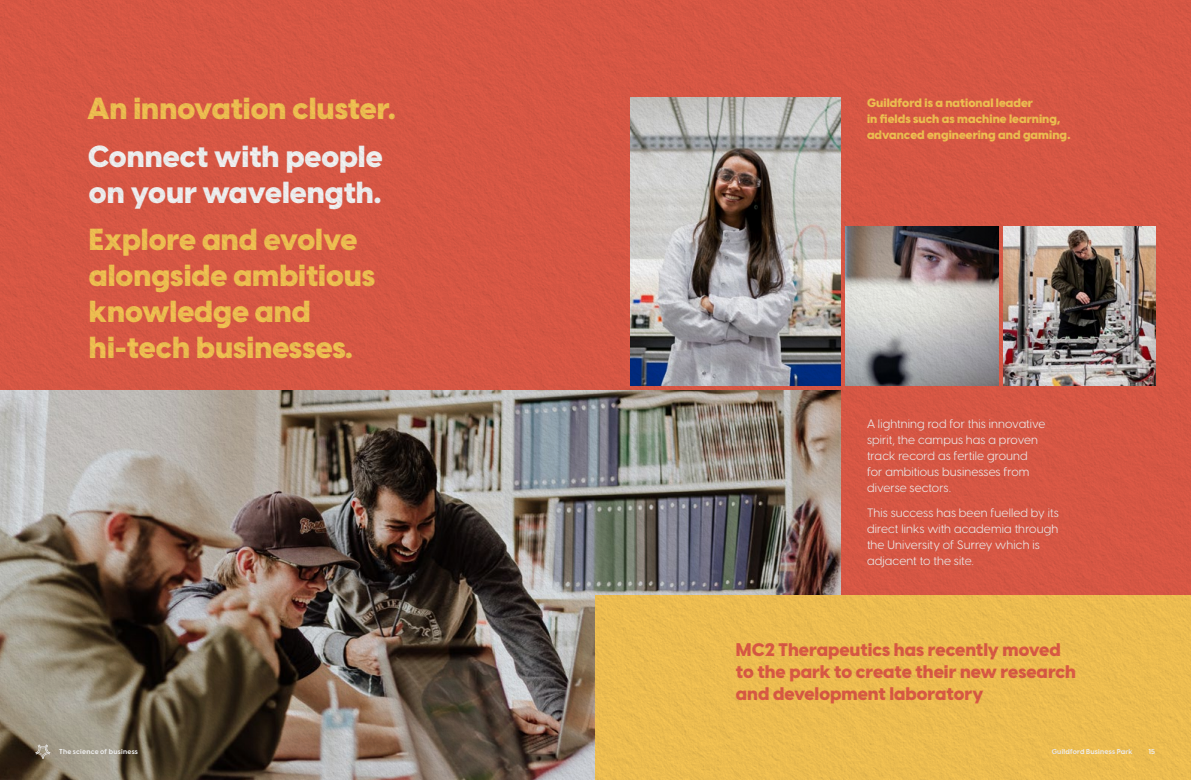
<style>
.page{position:relative;width:1191px;height:780px;background:#fff}
.page>*{position:absolute;margin:0;border:0;box-sizing:border-box;transform-origin:0 0}
.t1{font:800 30px/36px "Visby CF";color:#ffcc57}
.t2{font:800 30px/36px "Visby CF";color:#fff}
.t3{font:800 18px/22px "Visby CF";color:#e75f49}
.t4{font:12px/16px "Visby CF";letter-spacing:.01em;color:#fff}
.t5{font:800 12px/15.6px "Visby CF";letter-spacing:.005em;color:#ffcc57}
.t6{font:700 7px "Visby CF";letter-spacing:.03em;color:#fff}
</style>
<div class="page">
<img style="left:0;top:0;width:1191px;height:780px">
<h1 class="t1" style="left:87px;top:91px;width:310px">An innovation cluster.</h1>
<h1 class="t2" style="left:88px;top:138px;width:296px">Connect with people on your wavelength.</h1>
<h1 class="t1" style="left:89px;top:222px;width:288px">Explore and evolve alongside ambitious knowledge and hi-tech businesses.</h1>
<p class="t6" style="left:59px;top:747px;width:80px">The science of business</p>
<p class="t5" style="left:867px;top:96px;width:205px">Guildford is a national leader<br>in fields such as machine learning, advanced engineering and gaming.</p>
<p class="t4" style="left:867px;top:415px;width:180px">A lightning rod for this innovative spirit, the campus has a proven track record as fertile ground for ambitious businesses from diverse sectors.</p>
<p class="t4" style="left:867px;top:504px;width:193px">This success has been fuelled by its direct links with academia through the University of Surrey which is adjacent to the site.</p>
<h2 class="t3" style="left:736px;top:639px;width:342px">MC2 Therapeutics has recently moved to the park to create their new research and development laboratory</h2>
<p class="t6" style="left:1051px;top:747px;width:82px">Guildford Business Park</p>
<p class="t6" style="left:1148px;top:747px;width:8px">15</p>
</div>
